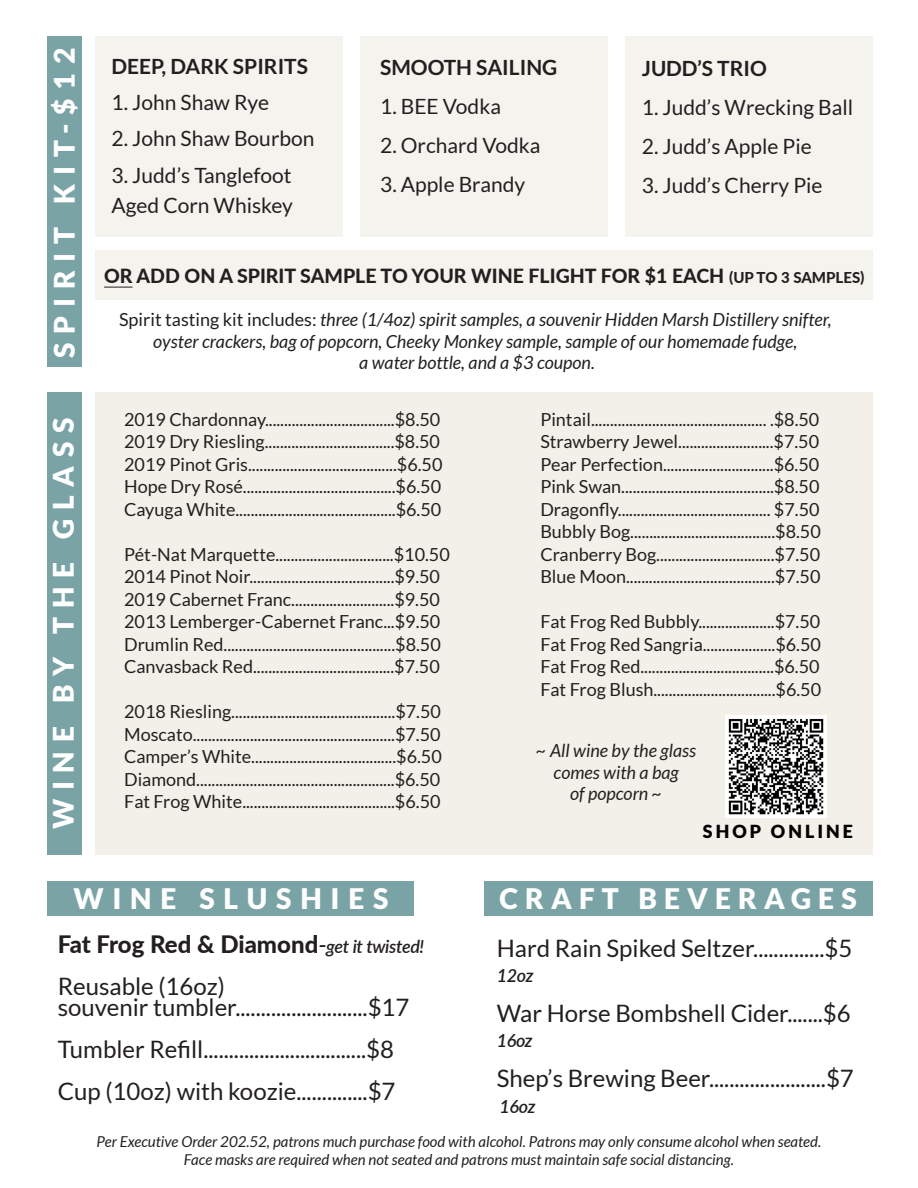
<style>
.page{position:relative;width:918px;height:1188px;background:#fff}
.page>*{position:absolute;margin:0;border:0;box-sizing:border-box;transform-origin:0 0}
.t1{font:900 28.35px "Lato";letter-spacing:.31em;color:#fff}
.t2{font:900 28.35px "Lato";letter-spacing:.25em;color:#fff}
.t3{font:24px "Lato";color:#231f20}
.t4{font:800 24px "Lato";letter-spacing:-.005em;color:#231f20}
.t5{font:21px "Lato";color:#231f20}
.t6{font:700 21px "Lato";color:#231f20}
.t7{font:800 19.5px "Lato";color:#231f20}
.t8{font:18px "Lato";color:#231f20}
.t9{font:italic 18px "Lato";color:#231f20}
.t10{font:italic 600 18px "Lato";letter-spacing:-.02em;color:#231f20}
.t11{font:900 18px "Lato";letter-spacing:.17em;color:#000}
.t12{font:italic 15px "Lato";color:#231f20}
.s1{font-size:15px}
.s2{font-style:normal}
.s3{font-weight:600;font-style:italic}
.s4{font-weight:600;font-style:italic;font-size:18px}
</style>
<div class="page">
<div style="left:47px;top:392px;width:35px;height:462px;background:#7aa3a6"></div>
<div style="left:95px;top:392px;width:778px;height:462px;background:#f2f0e9"></div>
<div style="left:47px;top:881px;width:367px;height:35px;background:#7aa3a6"></div>
<div style="left:484px;top:881px;width:389px;height:35px;background:#7aa3a6"></div>
<img style="left:725px;top:716px;width:102px;height:101px">
<div style="left:95px;top:37px;width:248px;height:200px;background:#f5f3ee"></div>
<div style="left:360px;top:37px;width:248px;height:200px;background:#f5f3ee"></div>
<div style="left:625px;top:37px;width:248px;height:200px;background:#f5f3ee"></div>
<div style="left:47px;top:37px;width:35px;height:330px;background:#7aa3a6"></div>
<div style="left:95px;top:251px;width:778px;height:49px;background:#f5f3ee"></div>
<svg style="left:104px;top:287px;width:29px;height:1px"></svg>
<p class="t1" style="left:48px;top:358px;width:312px;rotate:-90deg">SPIRIT KIT-$12</p>
<p class="t6" style="left:112px;top:54px;width:198px">DEEP, DARK SPIRITS</p>
<p class="t6" style="left:642px;top:56px;width:127px">JUDD’S TRIO</p>
<p class="t5" style="left:642px;top:96px;width:213px">1. Judd’s Wrecking Ball</p>
<p class="t5" style="left:642px;top:135px;width:171px">2. Judd’s Apple Pie</p>
<p class="t5" style="left:642px;top:174px;width:182px">3. Judd’s Cherry Pie</p>
<p class="t6" style="left:380px;top:56px;width:179px">SMOOTH SAILING</p>
<p class="t5" style="left:380px;top:95px;width:122px">1. BEE Vodka</p>
<p class="t5" style="left:380px;top:134px;width:162px">2. Orchard Vodka</p>
<p class="t5" style="left:380px;top:173px;width:147px">3. Apple Brandy</p>
<p class="t5" style="left:112px;top:91px;width:159px">1. John Shaw Rye</p>
<p class="t5" style="left:112px;top:127px;width:205px">2. John Shaw Bourbon</p>
<p class="t5" style="left:112px;top:164px;width:182px">3. Judd’s Tanglefoot</p>
<p class="t5" style="left:112px;top:194px;width:183px">Aged Corn Whiskey</p>
<p class="t7" style="left:104px;top:261px;width:762px">OR ADD ON A SPIRIT SAMPLE TO YOUR WINE FLIGHT FOR $1 EACH <span class="s1">(UP TO 3 SAMPLES)</span></p>
<p class="t9" style="left:119px;top:310px;width:714px"><span class="s2">Spirit tasting kit includes:</span> three (1/4oz) spirit samples, a souvenir Hidden Marsh Distillery snifter,</p>
<p class="t9" style="left:153px;top:331px;width:646px">oyster crackers, bag of popcorn, Cheeky Monkey sample, sample of our homemade fudge,</p>
<p class="t9" style="left:359px;top:353px;width:237px">a water bottle, and a $3 coupon.</p>
<p class="t1" style="left:47px;top:829px;width:413px;rotate:-90deg">WINE BY THE GLASS</p>
<p class="t8" style="left:124px;top:409px;width:318px">2019 Chardonnay..................................$8.50</p>
<p class="t8" style="left:124px;top:432px;width:317px">2019 Dry Riesling..................................$8.50</p>
<p class="t8" style="left:124px;top:454px;width:320px">2019 Pinot Gris.......................................$6.50</p>
<p class="t8" style="left:124px;top:477px;width:319px">Hope Dry Rosé........................................$6.50</p>
<p class="t8" style="left:124px;top:499px;width:319px">Cayuga White..........................................$6.50</p>
<p class="t8" style="left:124px;top:544px;width:327px">Pét-Nat Marquette...............................$10.50</p>
<p class="t8" style="left:124px;top:567px;width:317px">2014 Pinot Noir......................................$9.50</p>
<p class="t8" style="left:124px;top:589px;width:317px">2019 Cabernet Franc...........................$9.50</p>
<p class="t8" style="left:124px;top:612px;width:318px">2013 Lemberger-Cabernet Franc...$9.50</p>
<p class="t8" style="left:124px;top:634px;width:318px">Drumlin Red.............................................$8.50</p>
<p class="t8" style="left:124px;top:657px;width:317px">Canvasback Red.....................................$7.50</p>
<p class="t8" style="left:124px;top:702px;width:318px">2018 Riesling...........................................$7.50</p>
<p class="t8" style="left:124px;top:724px;width:318px">Moscato.....................................................$7.50</p>
<p class="t8" style="left:124px;top:747px;width:319px">Camper’s White......................................$6.50</p>
<p class="t8" style="left:124px;top:769px;width:318px">Diamond....................................................$6.50</p>
<p class="t8" style="left:124px;top:792px;width:318px">Fat Frog White........................................$6.50</p>
<p class="t8" style="left:540px;top:409px;width:281px">Pintail.............................................. .$8.50</p>
<p class="t8" style="left:540px;top:432px;width:280px">Strawberry Jewel.........................$7.50</p>
<p class="t8" style="left:540px;top:454px;width:280px">Pear Perfection.............................$6.50</p>
<p class="t8" style="left:540px;top:477px;width:281px">Pink Swan........................................$8.50</p>
<p class="t8" style="left:540px;top:499px;width:281px">Dragonfly........................................ $7.50</p>
<p class="t8" style="left:540px;top:522px;width:282px">Bubbly Bog......................................$8.50</p>
<p class="t8" style="left:540px;top:544px;width:281px">Cranberry Bog...............................$7.50</p>
<p class="t8" style="left:540px;top:567px;width:282px">Blue Moon.......................................$7.50</p>
<p class="t8" style="left:540px;top:612px;width:281px">Fat Frog Red Bubbly....................$7.50</p>
<p class="t8" style="left:540px;top:634px;width:282px">Fat Frog Red Sangria...................$6.50</p>
<p class="t8" style="left:540px;top:657px;width:281px">Fat Frog Red...................................$6.50</p>
<p class="t8" style="left:540px;top:679px;width:282px">Fat Frog Blush................................$6.50</p>
<p class="t9" style="left:536px;top:740px;width:162px">~ All wine by the glass</p>
<p class="t9" style="left:554px;top:762px;width:127px">comes with a bag</p>
<p class="t9" style="left:570px;top:784px;width:94px">of popcorn ~</p>
<p class="t11" style="left:703px;top:821px;width:152px">SHOP ONLINE</p>
<p class="t1" style="left:73px;top:882px;width:317px">WINE SLUSHIES</p>
<p class="t2" style="left:500px;top:882px;width:359px">CRAFT BEVERAGES</p>
<p class="t4" style="left:58px;top:926px;width:368px">Fat Frog Red &amp; Diamond<span class="s3">-</span><span class="s4">get it twisted!</span></p>
<p class="t3" style="left:58px;top:973px;width:169px">Reusable (16oz)</p>
<p class="t3" style="left:58px;top:994px;width:353px">souvenir tumbler..........................$17</p>
<p class="t3" style="left:58px;top:1036px;width:338px">Tumbler Refill................................$8</p>
<p class="t3" style="left:58px;top:1078px;width:339px">Cup (10oz) with koozie..............$7</p>
<p class="t3" style="left:497px;top:935px;width:357px">Hard Rain Spiked Seltzer..............$5</p>
<p class="t10" style="left:497px;top:962px;width:38px">12oz</p>
<p class="t3" style="left:497px;top:1000px;width:356px">War Horse Bombshell Cider.......$6</p>
<p class="t10" style="left:497px;top:1027px;width:37px">16oz</p>
<p class="t3" style="left:497px;top:1065px;width:359px">Shep’s Brewing Beer.......................$7</p>
<p class="t10" style="left:500px;top:1094px;width:37px">16oz</p>
<p class="t12" style="left:97px;top:1133px;width:726px">Per Executive Order 202.52, patrons much purchase food with alcohol. Patrons may only consume alcohol when seated.</p>
<p class="t12" style="left:184px;top:1151px;width:551px">Face masks are required when not seated and patrons must maintain safe social distancing.</p>
</div>
